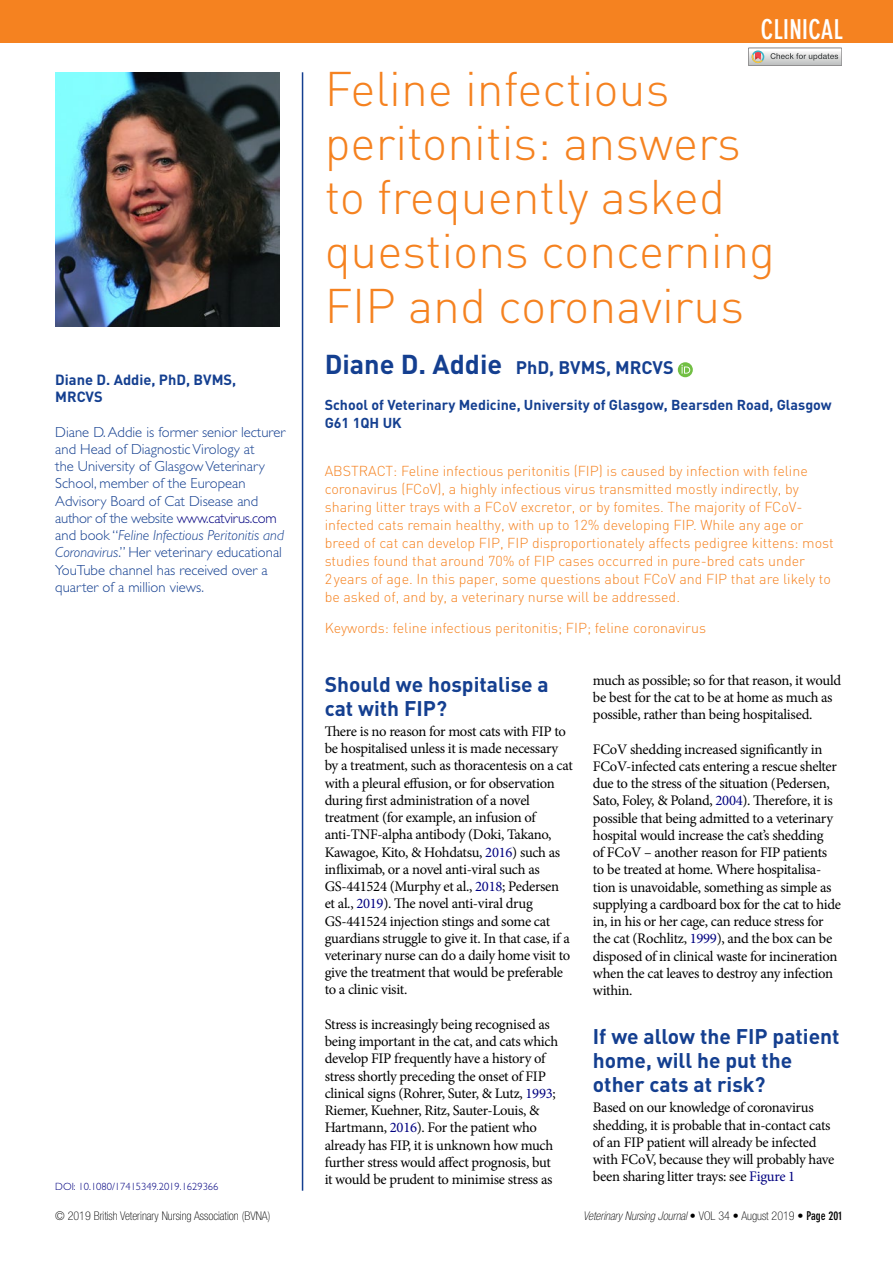
<style>
.page{position:relative;width:893px;height:1263px;background:#fff}
.page>*{position:absolute;margin:0;border:0;box-sizing:border-box;transform-origin:0 0}
.t1{font:300 48px/54px "DIN";color:#f58220}
.t2{font:700 condensed 27px "DIN Neuzeit Grotesk Std";color:#fff}
.t3{font:700 21px/24px "DIN";color:#143f90}
.t4{font:700 18px "DIN";color:#143f90}
.t5{font:14.7px/17.2px "Minion Pro";letter-spacing:-.02em;color:#000}
.t6{font:300 14.7px/17.2px "Gill Sans Std";color:#143f90}
.t7{font:700 14.7px/17.2px "DIN";color:#143f90}
.t8{font:300 14.25px/18px "DIN";color:#f58220}
.t9{font:700 14.25px/17.2px "DIN";color:#143f90}
.t10{font:italic 100 condensed 12px "Helvetica Neue LT Std";color:#000}
.t11{font:100 condensed 12px "Helvetica Neue LT Std";color:#000}
.t12{font:300 10.5px "Gill Sans Std";color:#000080}
.s1{color:#000080}
.s2{font-style:italic}
.s3{font-size:27px}
.s4{font-style:normal}
.s5{font-family:"DIN Neuzeit Grotesk Std";font-weight:700;font-style:normal}
</style>
<div class="page">
<div style="left:0;top:0;width:893px;height:43px;background:#f58220"></div>
<hr style="left:302px;top:72px;width:1px;height:1119px;background:#143f90">
<svg style="left:678px;top:362px;width:15px;height:15px"></svg>
<img style="left:55px;top:72px;width:225px;height:255px">
<svg style="left:748px;top:48px;width:94px;height:18px"></svg>
<p class="t7" style="left:55px;top:370px;width:183px">Diane D. Addie, PhD, BVMS,<br>MRCVS</p>
<p class="t6" style="left:55px;top:423px;width:231px">Diane D. Addie is former senior lecturer and Head of Diagnostic Virology at<br>the University of Glasgow Veterinary School, member of the European Advisory Board of Cat Disease and author of the website <span class="s1">www.catvirus.com </span>and book “<span class="s2">Feline Infectious Peritonitis and Coronavirus</span>.” Her veterinary educational YouTube channel has received over a quarter of a million views.</p>
<p class="t12" style="left:55px;top:1180px;width:165px">DOI: 10.1080/17415349.2019.1629366</p>
<h2 class="t2" style="left:761px;top:13px;width:83px">CLINICAL</h2>
<h1 class="t1" style="left:325px;top:62px;width:452px">Feline infectious peritonitis: answers to frequently asked questions concerning<br>FIP and coronavirus</h1>
<p class="t4" style="left:325px;top:355px;width:350px"><span class="s3">Diane D. Addie</span> PhD, BVMS, MRCVS</p>
<p class="t9" style="left:325px;top:396px;width:508px">School of Veterinary Medicine, University of Glasgow, Bearsden Road, Glasgow<br>G61 1QH UK</p>
<p class="t8" style="left:325px;top:461px;width:511px">ABSTRACT: Feline infectious peritonitis (FIP) is caused by infection with feline coronavirus (FCoV), a highly infectious virus transmitted mostly indirectly, by sharing litter trays with a FCoV excretor, or by fomites. The majority of FCoV&shy;infected cats remain healthy, with up to 12% developing FIP. While any age or breed of cat can develop FIP, FIP disproportionately affects pedigree kittens: most studies found that around 70% of FIP cases occurred in pure-bred cats under 2years of age. In this paper, some questions about FCoV and FIP that are likely to be asked of, and by, a veterinary nurse will be addressed.</p>
<p class="t8" style="left:325px;top:619px;width:383px">Keywords: feline infectious peritonitis; FIP; feline coronavirus</p>
<h3 class="t3" style="left:325px;top:671px;width:226px">Should we hospitalise a cat with FIP?</h3>
<p class="t5" style="left:325px;top:722px;width:250px">There is no reason for most cats with FIP to be hospitalised unless it is made necessary by a treatment, such as thoracentesis on a cat with a pleural effusion, or for observation during first administration of a novel treatment (for example, an infusion of anti-TNF-alpha antibody (Doki, Takano, Kawagoe, Kito, &amp; Hohdatsu, <span class="s1">2016</span>) such as infliximab, or a novel anti-viral such as GS-441524 (Murphy et al., <span class="s1">2018</span>; Pedersen et al., <span class="s1">2019</span>). The novel anti-viral drug GS-441524 injection stings and some cat guardians struggle to give it. In that case, if a veterinary nurse can do a daily home visit to give the treatment that would be preferable to a clinic visit.</p>
<p class="t5" style="left:325px;top:1016px;width:235px">Stress is increasingly being recognised as being important in the cat, and cats which develop FIP frequently have a history of stress shortly preceding the onset of FIP clinical signs (Rohrer, Suter, &amp; Lutz, <span class="s1">1993</span>; Riemer, Kuehner, Ritz, Sauter-Louis, &amp; Hartmann, <span class="s1">2016</span>). For the patient who already has FIP, it is unknown how much further stress would affect prognosis, but it would be prudent to minimise stress as</p>
<p class="t5" style="left:593px;top:671px;width:250px">much as possible; so for that reason, it would be best for the cat to be at home as much as possible, rather than being hospitalised.</p>
<p class="t5" style="left:593px;top:740px;width:250px">FCoV shedding increased significantly in FCoV-infected cats entering a rescue shelter due to the stress of the situation (Pedersen, Sato, Foley, &amp; Poland, <span class="s1">2004</span>). Therefore, it is possible that being admitted to a veterinary hospital would increase the cat’s shedding<br>of FCoV – another reason for FIP patients to be treated at home. Where hospitalisa&shy;tion is unavoidable, something as simple as supplying a cardboard box for the cat to hide in, in his or her cage, can reduce stress for the cat (Rochlitz, <span class="s1">1999</span>), and the box can be disposed of in clinical waste for incineration when the cat leaves to destroy any infection within.</p>
<h3 class="t3" style="left:593px;top:1023px;width:248px">If we allow the FIP patient home, will he put the other cats at risk?</h3>
<p class="t5" style="left:593px;top:1099px;width:243px">Based on our knowledge of coronavirus shedding, it is probable that in-contact cats of an FIP patient will already be infected with FCoV, because they will probably have been sharing litter trays: see <span class="s1">Figure 1</span></p>
<p class="t11" style="left:55px;top:1209px;width:217px">© 2019 British Veterinary Nursing Association (BVNA)</p>
<p class="t10" style="left:583px;top:1209px;width:260px">Veterinary Nursing Journal <span class="s4">• VOL 34 • August 2019 •</span> <span class="s5">PAGE 201</span></p>
</div>
